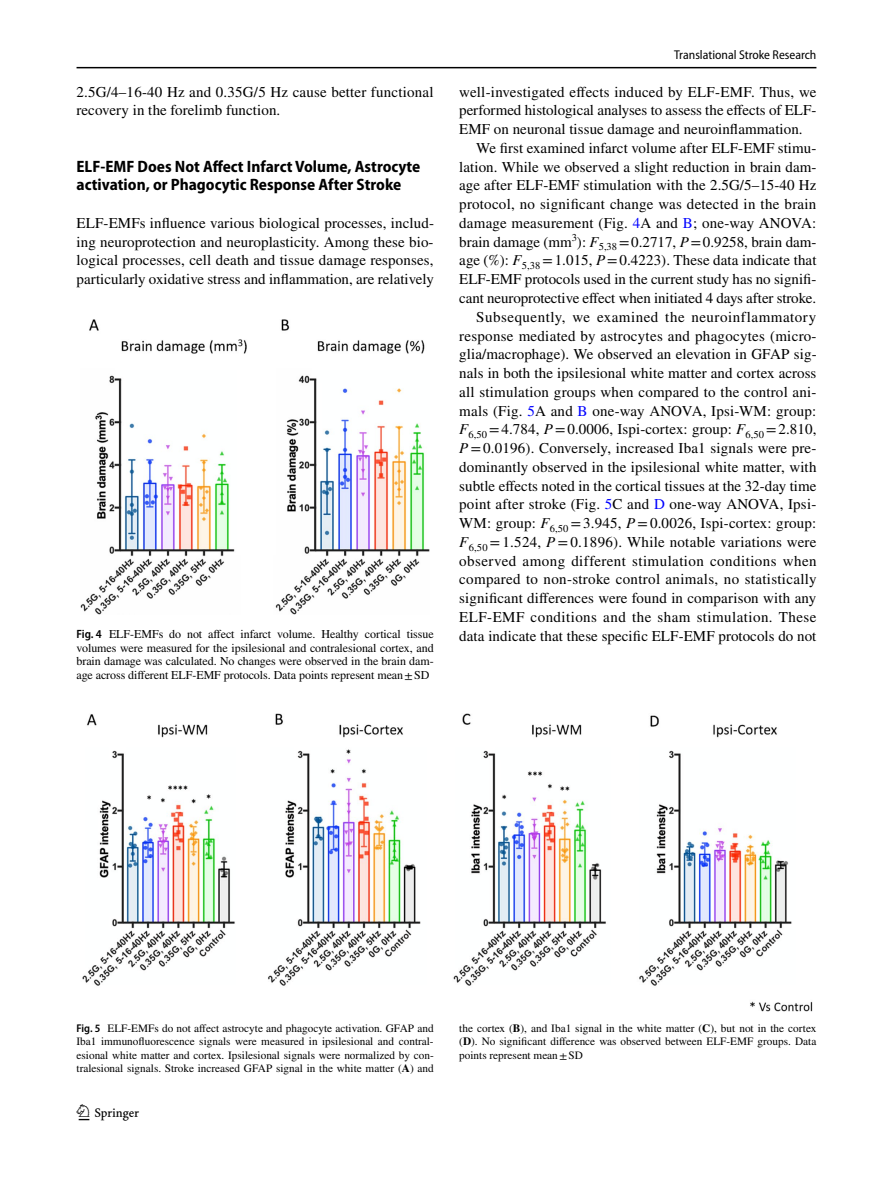
<style>
.page{position:relative;width:893px;height:1187px;background:#fff}
.page>*{position:absolute;margin:0;border:0;box-sizing:border-box;transform-origin:0 0}
.t1{font:22.5px "Springnew Regular 2";color:#000}
.t2{font:700 semi-condensed 16.5px/18.8px "Myriad Pro";color:#000}
.t3{font:15px/18.8px "STIX";letter-spacing:.005em;color:#000}
.t4{font:15px "STIX";letter-spacing:.03em;color:#000}
.t5{font:15px "STIX";letter-spacing:.035em;color:#000}
.t6{font:semi-condensed 12.75px "Myriad Pro";color:#000}
.t7{font:12px/13.5px "STIX";letter-spacing:-.005em;color:#000;text-align:justify}
.t8{font:600 semi-condensed 12px "Myriad Pro";color:#000}
.t9{font:11.25px/13.5px "STIX";color:#000;text-align:justify}
.s1{color:#00f}
.s2{font-style:italic}
.s3{font-family:"Myriad Pro";font-weight:600;font-stretch:semi-condensed}
.s4{font-weight:700}
</style>
<div class="page">
<hr style="left:77px;top:67px;width:739px;height:1px;background:#000">
<img style="left:81px;top:319px;width:348px;height:295px">
<img style="left:82px;top:713px;width:730px;height:298px">
<p class="t3" style="left:77px;top:83px;width:358px">2.5G/4–16-40 Hz and 0.35G/5 Hz cause better functional recovery in the forelimb function.</p>
<p class="t2" style="left:77px;top:157px;width:345px">ELF‑EMF Does Not Affect Infarct Volume, Astrocyte activation, or Phagocytic Response After Stroke</p>
<p class="t3" style="left:77px;top:214px;width:359px;text-align:justify">ELF-EMFs influence various biological processes, includ&shy;ing neuroprotection and neuroplasticity. Among these bio&shy;logical processes, cell death and tissue damage responses, particularly oxidative stress and inflammation, are relatively</p>
<p class="t6" style="left:674px;top:48px;width:144px">Translational Stroke Research</p>
<p class="t3" style="left:459px;top:83px;width:359px">well-investigated effects induced by ELF-EMF. Thus, we</p>
<p class="t3" style="left:459px;top:102px;width:359px">performed histological analyses to assess the effects of ELF-</p>
<p class="t3" style="left:459px;top:121px;width:345px">EMF on neuronal tissue damage and neuroinflammation.</p>
<p class="t3" style="left:476px;top:139px;width:342px">We first examined infarct volume after ELF-EMF stimu-</p>
<p class="t3" style="left:459px;top:158px;width:359px">lation. While we observed a slight reduction in brain dam-</p>
<p class="t3" style="left:459px;top:177px;width:359px">age after ELF-EMF stimulation with the 2.5G/5–15-40 Hz</p>
<p class="t3" style="left:459px;top:196px;width:359px">protocol, no significant change was detected in the brain</p>
<p class="t3" style="left:459px;top:214px;width:359px">damage measurement (Fig. <span class="s1">4</span>A and <span class="s1">B</span>; one-way ANOVA:</p>
<p class="t3" style="left:459px;top:233px;width:359px">brain damage (mm<sup>3</sup>): <span class="s2">F</span><sub>5,38</sub> =0.2717, <span class="s2">P</span>=0.9258, brain dam-</p>
<p class="t3" style="left:459px;top:252px;width:359px">age (%): <span class="s2">F</span><sub>5,38</sub> =1.015, <span class="s2">P</span>=0.4223). These data indicate that</p>
<p class="t3" style="left:459px;top:271px;width:359px">ELF-EMF protocols used in the current study has no signifi-</p>
<p class="t3" style="left:459px;top:289px;width:358px">cant neuroprotective effect when initiated 4 days after stroke.</p>
<p class="t5" style="left:476px;top:306px;width:342px">Subsequently, we examined the neuroinflammatory</p>
<p class="t3" style="left:459px;top:327px;width:359px">response mediated by astrocytes and phagocytes (micro-</p>
<p class="t3" style="left:459px;top:346px;width:359px">glia/macrophage). We observed an elevation in GFAP sig-</p>
<p class="t3" style="left:459px;top:364px;width:359px">nals in both the ipsilesional white matter and cortex across</p>
<p class="t3" style="left:459px;top:383px;width:359px">all stimulation groups when compared to the control ani-</p>
<p class="t3" style="left:459px;top:402px;width:359px">mals (Fig. <span class="s1">5</span>A and <span class="s1">B</span> one-way ANOVA, Ipsi-WM: group:</p>
<p class="t3" style="left:459px;top:421px;width:359px"><span class="s2">F</span><sub>6,50</sub> =4.784, <span class="s2">P</span>=0.0006, Ispi-cortex: group: <span class="s2">F</span><sub>6,50</sub> =2.810,</p>
<p class="t3" style="left:459px;top:439px;width:359px"><span class="s2">P</span>=0.0196). Conversely, increased Iba1 signals were pre-</p>
<p class="t3" style="left:459px;top:458px;width:359px">dominantly observed in the ipsilesional white matter, with</p>
<p class="t3" style="left:459px;top:477px;width:359px">subtle effects noted in the cortical tissues at the 32-day time</p>
<p class="t3" style="left:459px;top:496px;width:359px">point after stroke (Fig. <span class="s1">5</span>C and <span class="s1">D</span> one-way ANOVA, Ipsi-</p>
<p class="t3" style="left:459px;top:514px;width:359px">WM: group: <span class="s2">F</span><sub>6,50</sub> =3.945, <span class="s2">P</span>=0.0026, Ispi-cortex: group:</p>
<p class="t3" style="left:459px;top:533px;width:359px"><span class="s2">F</span><sub>6,50</sub> =1.524, <span class="s2">P</span>=0.1896). While notable variations were</p>
<p class="t4" style="left:459px;top:550px;width:359px">observed among different stimulation conditions when</p>
<p class="t3" style="left:459px;top:571px;width:359px">compared to non-stroke control animals, no statistically</p>
<p class="t3" style="left:459px;top:589px;width:358px">significant differences were found in comparison with any</p>
<p class="t4" style="left:459px;top:606px;width:359px">ELF-EMF conditions and the sham stimulation. These</p>
<p class="t8" style="left:77px;top:627px;width:27px">Fig. 4</p>
<p class="t3" style="left:459px;top:627px;width:359px">data indicate that these specific ELF-EMF protocols do not</p>
<p class="t7" style="left:77px;top:628px;width:359px;text-indent:32px">ELF-EMFs do not affect infarct volume. Healthy cortical tissue volumes were measured for the ipsilesional and contralesional cortex, and brain damage was calculated. No changes were observed in the brain dam&shy;age across different ELF-EMF protocols. Data points represent mean±SD</p>
<p class="t9" style="left:77px;top:1022px;width:359px"><span class="s3">Fig. 5</span> ELF-EMFs do not affect astrocyte and phagocyte activation. GFAP and Iba1 immunofluorescence signals were measured in ipsilesional and contral&shy;esional white matter and cortex. Ipsilesional signals were normalized by con&shy;tralesional signals. Stroke increased GFAP signal in the white matter (<span class="s4">A</span>) and</p>
<p class="t9" style="left:459px;top:1022px;width:359px">the cortex (<span class="s4">B</span>), and Iba1 signal in the white matter (<span class="s4">C</span>), but not in the cortex (<span class="s4">D</span>). No significant difference was observed between ELF-EMF groups. Data points represent mean±SD</p>
<h1 class="t1" style="left:79px;top:1104px;width:62px">1 3</h1>
</div>
